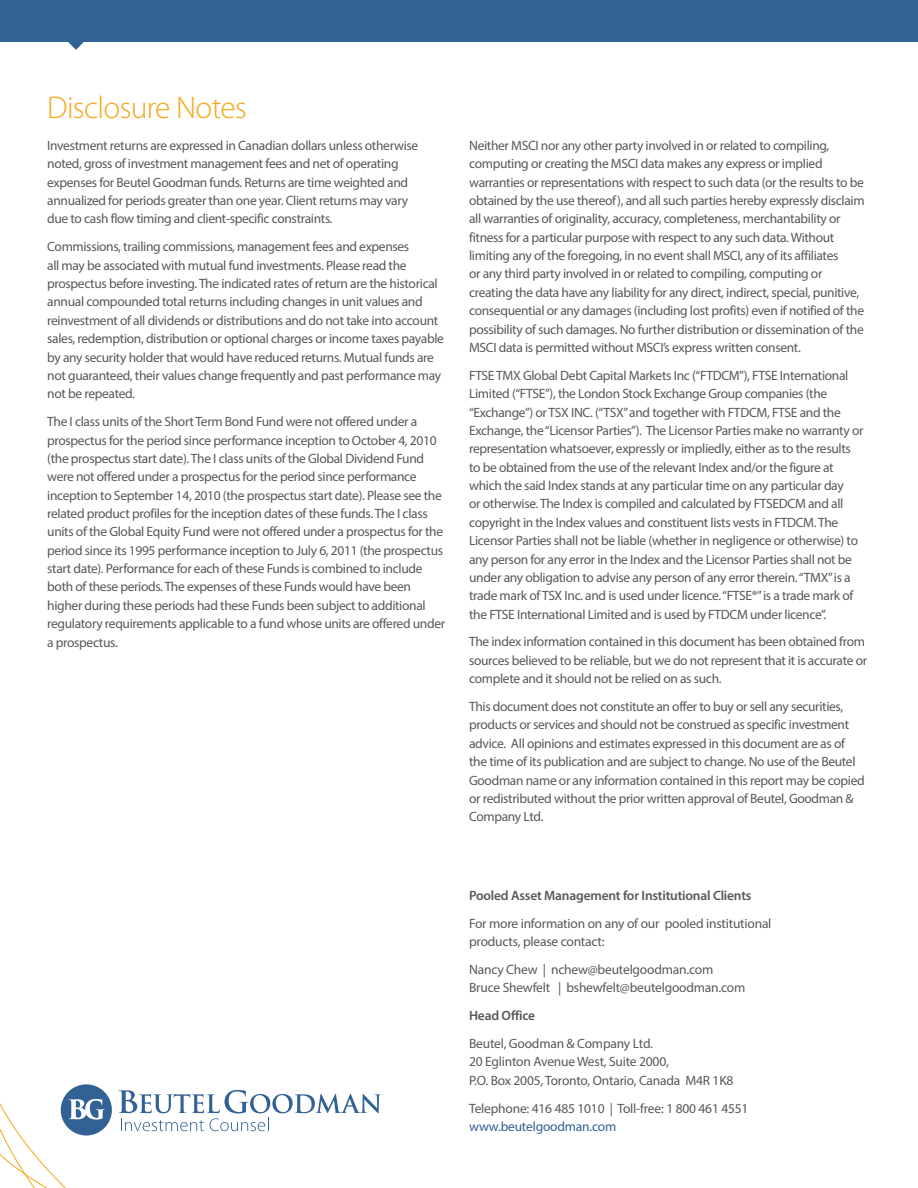
<style>
.page{position:relative;width:918px;height:1188px;background:#fff}
.page>*{position:absolute;margin:0;border:0;box-sizing:border-box;transform-origin:0 0}
.t1{font:300 31.5px "Myriad Pro";letter-spacing:-.02em;color:#f5a81c}
.t2{font:13.5px/18.3px "Myriad Pro";letter-spacing:-.025em;color:#57585a}
.t3{font:600 13.5px "Myriad Pro";letter-spacing:-.015em;color:#57585a}
.t4{font:13.5px "Myriad Pro";letter-spacing:-.015em;color:#326195}
</style>
<div class="page">
<svg style="left:0;top:1084px;width:381px;height:104px"></svg>
<div style="left:0;top:0;width:918px;height:41px;background:#326195"></div>
<svg style="left:67px;top:41px;width:18px;height:9px"></svg>
<h1 class="t1" style="left:47px;top:90px;width:201px">Disclosure Notes</h1>
<p class="t2" style="left:47px;top:136px;width:373px">Investment returns are expressed in Canadian dollars unless otherwise noted, gross of investment management fees and net of operating expenses for Beutel Goodman funds. Returns are time weighted and annualized for periods greater than one year. Client returns may vary due to cash flow timing and client-specific constraints.</p>
<p class="t2" style="left:47px;top:237px;width:398px">Commissions, trailing commissions, management fees and expenses<br>all may be associated with mutual fund investments. Please read the prospectus before investing. The indicated rates of return are the historical annual compounded total returns including changes in unit values and reinvestment of all dividends or distributions and do not take into account sales, redemption, distribution or optional charges or income taxes payable by any security holder that would have reduced returns. Mutual funds are not guaranteed, their values change frequently and past performance may not be repeated.</p>
<p class="t2" style="left:47px;top:412px;width:399px">The I class units of the Short Term Bond Fund were not offered under a prospectus for the period since performance inception to October 4, 2010 (the prospectus start date). The I class units of the Global Dividend Fund were not offered under a prospectus for the period since performance inception to September 14, 2010 (the prospectus start date). Please see the related product profiles for the inception dates of these funds. The I class units of the Global Equity Fund were not offered under a prospectus for the period since its 1995 performance inception to July 6, 2011 (the prospectus start date). Performance for each of these Funds is combined to include both of these periods. The expenses of these Funds would have been higher during these periods had these Funds been subject to additional regulatory requirements applicable to a fund whose units are offered under a prospectus.</p>
<p class="t2" style="left:469px;top:136px;width:397px">Neither MSCI nor any other party involved in or related to compiling, computing or creating the MSCI data makes any express or implied warranties or representations with respect to such data (or the results to be obtained by the use thereof), and all such parties hereby expressly disclaim all warranties of originality, accuracy, completeness, merchantability or fitness for a particular purpose with respect to any such data. Without limiting any of the foregoing, in no event shall MSCI, any of its affiliates<br>or any third party involved in or related to compiling, computing or creating the data have any liability for any direct, indirect, special, punitive, consequential or any damages (including lost profits) even if notified of the possibility of such damages. No further distribution or dissemination of the MSCI data is permitted without MSCI’s express written consent.</p>
<p class="t2" style="left:469px;top:366px;width:396px">FTSE TMX Global Debt Capital Markets Inc (“FTDCM”), FTSE International Limited (“FTSE”), the London Stock Exchange Group companies (the “Exchange”) or TSX INC. (“TSX” and together with FTDCM, FTSE and the Exchange, the “Licensor Parties”). The Licensor Parties make no warranty or representation whatsoever, expressly or impliedly, either as to the results to be obtained from the use of the relevant Index and/or the figure at which the said Index stands at any particular time on any particular day<br>or otherwise. The Index is compiled and calculated by FTSEDCM and all copyright in the Index values and constituent lists vests in FTDCM. The Licensor Parties shall not be liable (whether in negligence or otherwise) to any person for any error in the Index and the Licensor Parties shall not be under any obligation to advise any person of any error therein. “TMX” is a trade mark of TSX Inc. and is used under licence. “FTSE®” is a trade mark of the FTSE International Limited and is used by FTDCM under licence”.</p>
<p class="t2" style="left:469px;top:633px;width:400px">The index information contained in this document has been obtained from sources believed to be reliable, but we do not represent that it is accurate or complete and it should not be relied on as such.</p>
<p class="t2" style="left:469px;top:697px;width:397px">This document does not constitute an offer to buy or sell any securities, products or services and should not be construed as specific investment advice. All opinions and estimates expressed in this document are as of the time of its publication and are subject to change. No use of the Beutel Goodman name or any information contained in this report may be copied or redistributed without the prior written approval of Beutel, Goodman &amp; Company Ltd.</p>
<p class="t3" style="left:469px;top:887px;width:284px">Pooled Asset Management for Institutional Clients</p>
<p class="t2" style="left:469px;top:914px;width:304px">For more information on any of our pooled institutional products, please contact:</p>
<p class="t2" style="left:469px;top:960px;width:278px">Nancy Chew | nchew@beutelgoodman.com<br>Bruce Shewfelt | bshewfelt@beutelgoodman.com</p>
<p class="t3" style="left:469px;top:1007px;width:68px">Head Office</p>
<p class="t2" style="left:469px;top:1034px;width:266px">Beutel, Goodman &amp; Company Ltd.<br>20 Eglinton Avenue West, Suite 2000,<br>P.O. Box 2005, Toronto, Ontario, Canada M4R 1K8</p>
<p class="t2" style="left:469px;top:1099px;width:281px">Telephone: 416 485 1010 | Toll-free: 1 800 461 4551</p>
<p class="t4" style="left:469px;top:1118px;width:149px">www.beutelgoodman.com</p>
</div>
